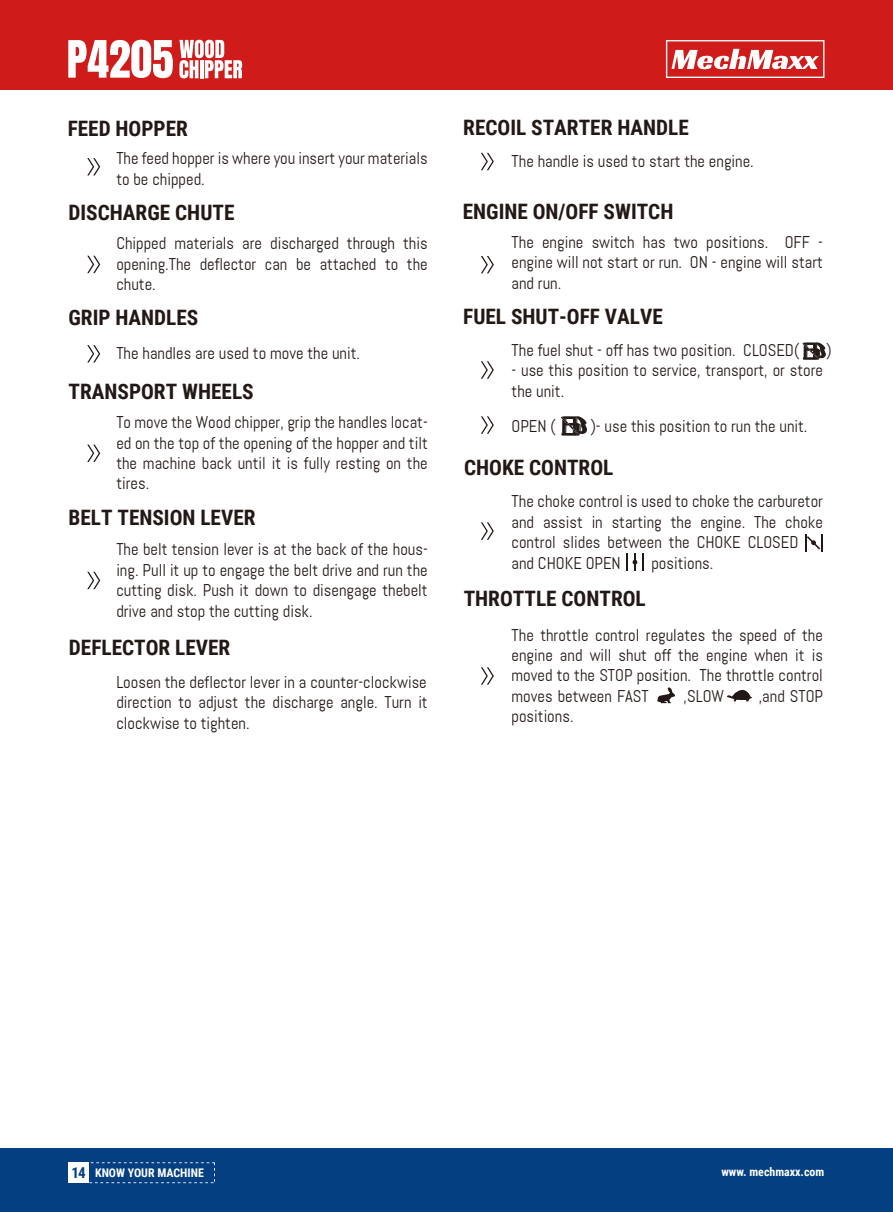
<style>
.page{position:relative;width:893px;height:1212px;background:#fff}
.page>*{position:absolute;margin:0;border:0;box-sizing:border-box;transform-origin:0 0}
.t1{font:700 21.3px "Roboto Condensed";color:#221815}
.t2{font:16.95px/20.4px "Abel";color:#221815;text-align:justify}
.t3{font:700 11.85px "Roboto Condensed";color:#fff}
.s1{color:#fff}
.s2{font-size:15px;color:#033f81}
</style>
<div class="page">
<div style="left:0;top:1148px;width:893px;height:64px;background:#033f81"></div>
<svg style="left:89px;top:1162px;width:126px;height:21px"></svg>
<div style="left:69px;top:1162px;width:20px;height:21px;background:#fff"></div>
<div style="left:0;top:0;width:893px;height:89px;background:#cf1c1b"></div>
<svg style="left:666px;top:40px;width:158px;height:38px"></svg>
<svg style="left:87px;top:158px;width:13px;height:17px"></svg>
<svg style="left:87px;top:256px;width:13px;height:17px"></svg>
<svg style="left:87px;top:345px;width:13px;height:17px"></svg>
<svg style="left:87px;top:445px;width:13px;height:17px"></svg>
<svg style="left:87px;top:572px;width:13px;height:17px"></svg>
<svg style="left:481px;top:256px;width:13px;height:17px"></svg>
<svg style="left:481px;top:153px;width:13px;height:17px"></svg>
<svg style="left:481px;top:361px;width:13px;height:18px"></svg>
<svg style="left:481px;top:416px;width:13px;height:18px"></svg>
<svg style="left:481px;top:522px;width:13px;height:18px"></svg>
<svg style="left:481px;top:667px;width:13px;height:18px"></svg>
<svg style="left:727px;top:689px;width:25px;height:13px"></svg>
<svg style="left:561px;top:416px;width:26px;height:20px"></svg>
<svg style="left:802px;top:342px;width:24px;height:18px"></svg>
<svg style="left:657px;top:687px;width:18px;height:16px"></svg>
<svg style="left:805px;top:534px;width:18px;height:17px"></svg>
<svg style="left:626px;top:553px;width:18px;height:18px"></svg>
<svg style="left:179px;top:40px;width:63px;height:38px"></svg>
<svg style="left:68px;top:40px;width:105px;height:38px"></svg>
<p class="t1" style="left:68px;top:113px;width:122px">FEED HOPPER</p>
<p class="t2" style="left:116px;top:148px;width:313px">The feed hopper is where you insert your materials to be chipped.</p>
<p class="t1" style="left:69px;top:197px;width:167px">DISCHARGE CHUTE</p>
<p class="t2" style="left:116px;top:233px;width:313px">Chipped materials are discharged through this opening.The deflector can be attached to the chute.</p>
<p class="t1" style="left:69px;top:303px;width:131px">GRIP HANDLES</p>
<p class="t2" style="left:116px;top:343px;width:245px">The handles are used to move the unit.</p>
<p class="t1" style="left:69px;top:376px;width:187px">TRANSPORT WHEELS</p>
<p class="t2" style="left:116px;top:412px;width:313px">To move the Wood chipper, grip the handles locat&shy;ed on the top of the opening of the hopper and tilt the machine back until it is fully resting on the tires.</p>
<p class="t1" style="left:69px;top:502px;width:189px">BELT TENSION LEVER</p>
<p class="t2" style="left:116px;top:539px;width:313px">The belt tension lever is at the back of the hous&shy;ing. Pull it up to engage the belt drive and run the cutting disk. Push it down to disengage thebelt drive and stop the cutting disk.</p>
<p class="t1" style="left:69px;top:633px;width:163px">DEFLECTOR LEVER</p>
<p class="t2" style="left:116px;top:672px;width:313px">Loosen the deflector lever in a counter-clockwise direction to adjust the discharge angle. Turn it clockwise to tighten.</p>
<p class="t1" style="left:463px;top:112px;width:227px">RECOIL STARTER HANDLE</p>
<p class="t2" style="left:512px;top:151px;width:244px">The handle is used to start the engine.</p>
<p class="t1" style="left:463px;top:197px;width:212px">ENGINE ON/OFF SWITCH</p>
<p class="t2" style="left:512px;top:232px;width:313px">The engine switch has two positions. OFF - engine will not start or run. ON - engine will start and run.</p>
<p class="t1" style="left:463px;top:302px;width:201px">FUEL SHUT-OFF VALVE</p>
<p class="t2" style="left:512px;top:340px;width:289px">The fuel shut - off has two position. CLOSED(</p>
<p class="t2" style="left:826px;top:340px;width:7px">)</p>
<p class="t2" style="left:512px;top:360px;width:313px">- use this position to service, transport, or store the unit.</p>
<p class="t2" style="left:512px;top:415px;width:46px">OPEN (</p>
<p class="t2" style="left:590px;top:415px;width:219px">)- use this position to run the unit.</p>
<p class="t1" style="left:464px;top:452px;width:151px">CHOKE CONTROL</p>
<p class="t2" style="left:512px;top:491px;width:313px">The choke control is used to choke the carburetor and assist in starting the engine. The choke control slides between the CHOKE CLOSED <span class="s1">. </span>and CHOKE OPEN</p>
<p class="t2" style="left:651px;top:553px;width:64px">positions.</p>
<p class="t1" style="left:464px;top:583px;width:184px">THROTTLE CONTROL</p>
<p class="t2" style="left:512px;top:624px;width:313px">The throttle control regulates the speed of the engine and will shut off the engine when it is moved to the STOP position. The throttle control moves between FAST</p>
<p class="t2" style="left:683px;top:686px;width:42px">,SLOW</p>
<p class="t2" style="left:759px;top:686px;width:66px">,and STOP</p>
<p class="t2" style="left:512px;top:706px;width:64px">positions.</p>
<p class="t3" style="left:71px;top:1164px;width:134px"><span class="s2">14</span> KNOW YOUR MACHINE</p>
<p class="t3" style="left:721px;top:1163px;width:104px">www. mechmaxx.com</p>
</div>
